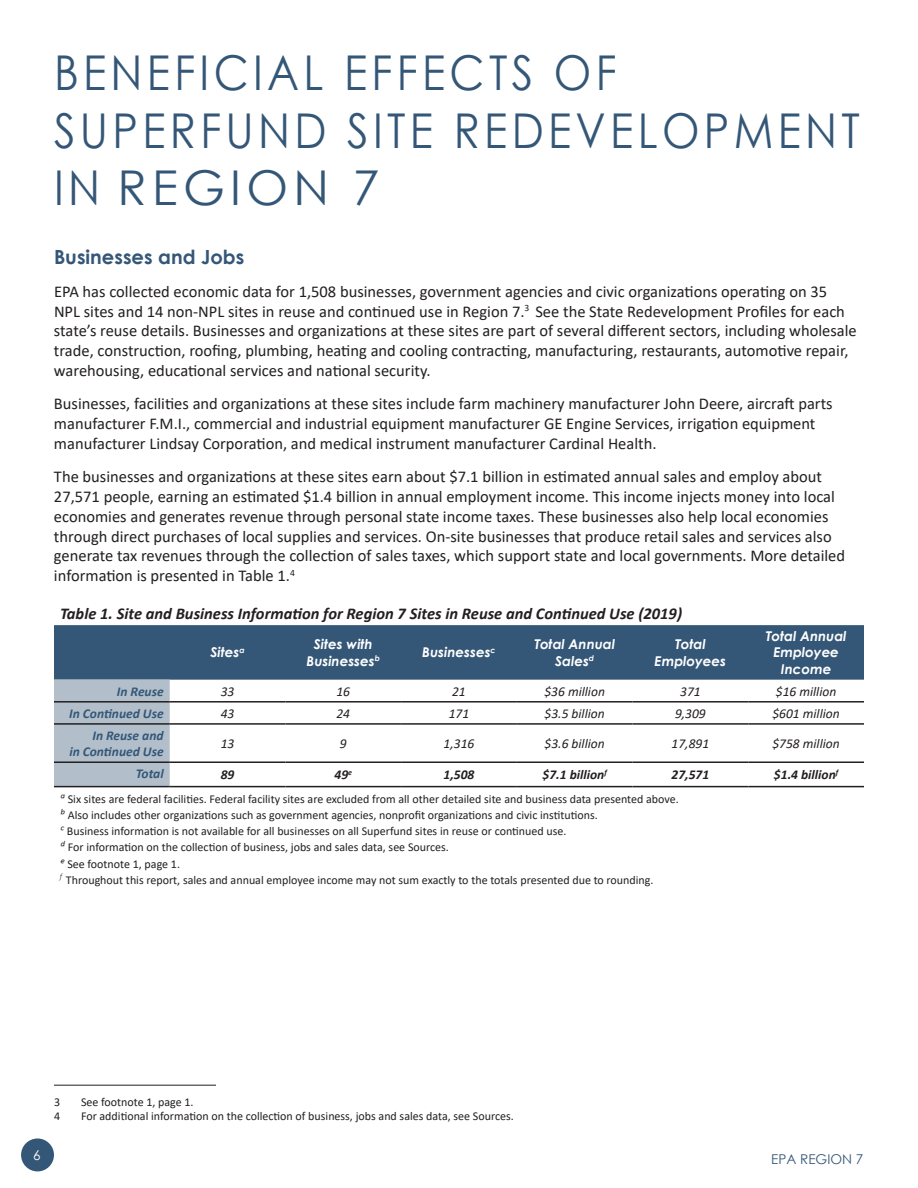
<style>
.page{position:relative;width:918px;height:1188px;background:#fff}
.page>*{position:absolute;margin:0;border:0;box-sizing:border-box;transform-origin:0 0}
.t1{font:48px/57.6px "Century Gothic";letter-spacing:.1em;color:#355777;scale:.9 1}
.t2{font:700 19.5px "Century Gothic";color:#355777}
.t3{font:16.5px/19.8px "Calibri";color:#231f20}
.t4{font:italic 700 16.5px "Calibri";color:#231f20}
.t5{font:italic 13.5px "Calibri";color:#231f20}
.t6{font:italic 700 13.5px/16.2px "Century Gothic";color:#fff;text-align:center}
.t7{font:italic 700 13.5px/16.2px "Calibri";color:#355777;text-align:right}
.t8{font:italic 700 13.5px "Calibri";color:#231f20}
.t9{font:13.5px "Century Gothic";color:#355777}
.t10{font:13.5px "Century Gothic";color:#fff}
.Footnotes{font:12px "Calibri";color:#231f20}
.s1{font-weight:300;font-style:italic;font-size:13.5px}
</style>
<div class="page">
<div style="left:21px;top:1139px;width:33px;height:32px;background:#355777;border-radius:50%"></div>
<div style="left:54px;top:625px;width:810px;height:55px;background:#355777"></div>
<div style="left:54px;top:680px;width:116px;height:106px;background:#b2bfcb"></div>
<hr style="left:54px;top:701px;width:116px;height:2px;background:#231f20">
<hr style="left:170px;top:701px;width:115px;height:2px;background:#231f20">
<hr style="left:285px;top:701px;width:116px;height:2px;background:#231f20">
<hr style="left:401px;top:701px;width:116px;height:2px;background:#231f20">
<hr style="left:517px;top:701px;width:116px;height:2px;background:#231f20">
<hr style="left:633px;top:701px;width:115px;height:2px;background:#231f20">
<hr style="left:748px;top:701px;width:116px;height:2px;background:#231f20">
<hr style="left:54px;top:723px;width:116px;height:2px;background:#231f20">
<hr style="left:170px;top:723px;width:115px;height:2px;background:#231f20">
<hr style="left:285px;top:723px;width:116px;height:2px;background:#231f20">
<hr style="left:401px;top:723px;width:116px;height:2px;background:#231f20">
<hr style="left:517px;top:723px;width:116px;height:2px;background:#231f20">
<hr style="left:633px;top:723px;width:115px;height:2px;background:#231f20">
<hr style="left:748px;top:723px;width:116px;height:2px;background:#231f20">
<hr style="left:54px;top:761px;width:116px;height:2px;background:#231f20">
<hr style="left:170px;top:761px;width:115px;height:2px;background:#231f20">
<hr style="left:285px;top:761px;width:116px;height:2px;background:#231f20">
<hr style="left:401px;top:761px;width:116px;height:2px;background:#231f20">
<hr style="left:517px;top:761px;width:116px;height:2px;background:#231f20">
<hr style="left:633px;top:761px;width:115px;height:2px;background:#231f20">
<hr style="left:748px;top:761px;width:116px;height:2px;background:#231f20">
<hr style="left:54px;top:786px;width:116px;height:1px;background:#231f20">
<hr style="left:170px;top:786px;width:115px;height:1px;background:#231f20">
<hr style="left:285px;top:786px;width:116px;height:1px;background:#231f20">
<hr style="left:401px;top:786px;width:116px;height:1px;background:#231f20">
<hr style="left:517px;top:786px;width:116px;height:1px;background:#231f20">
<hr style="left:633px;top:786px;width:115px;height:1px;background:#231f20">
<hr style="left:748px;top:786px;width:116px;height:1px;background:#231f20">
<hr style="left:54px;top:1085px;width:162px;height:1px;background:#231f20">
<p class="t1" style="left:54px;top:43px;width:627px">BENEFICIAL EFFECTS OF</p>
<p class="t1" style="left:54px;top:101px;width:897px">SUPERFUND SITE REDEVELOPMENT<br>IN REGION 7</p>
<p class="t2" style="left:54px;top:242px;width:192px">Businesses and Jobs</p>
<p class="t3" style="left:54px;top:281px;width:804px">EPA has collected economic data for 1,508 businesses, government agencies and civic organizations operating on 35<br>NPL sites and 14 non-NPL sites in reuse and continued use in Region 7.<sup>3</sup> See the State Redevelopment Profiles for each state’s reuse details. Businesses and organizations at these sites are part of several different sectors, including wholesale trade, construction, roofing, plumbing, heating and cooling contracting, manufacturing, restaurants, automotive repair, warehousing, educational services and national security.</p>
<p class="t3" style="left:54px;top:394px;width:780px">Businesses, facilities and organizations at these sites include farm machinery manufacturer John Deere, aircraft parts manufacturer F.M.I., commercial and industrial equipment manufacturer GE Engine Services, irrigation equipment manufacturer Lindsay Corporation, and medical instrument manufacturer Cardinal Health.</p>
<p class="t3" style="left:54px;top:466px;width:793px">The businesses and organizations at these sites earn about $7.1 billion in estimated annual sales and employ about 27,571 people, earning an estimated $1.4 billion in annual employment income. This income injects money into local economies and generates revenue through personal state income taxes. These businesses also help local economies through direct purchases of local supplies and services. On-site businesses that produce retail sales and services also generate tax revenues through the collection of sales taxes, which support state and local governments. More detailed information is presented in Table 1.<sup>4</sup></p>
<p class="t4" style="left:60px;top:602px;width:624px">Table 1. Site and Business Information for Region 7 Sites in Reuse and Continued Use (2019)</p>
<p class="t6" style="left:211px;top:644px;width:36px">Sites<sup>a</sup></p>
<p class="t6" style="left:307px;top:636px;width:75px">Sites with<br>Businesses<sup>b</sup></p>
<p class="t6" style="left:422px;top:644px;width:75px">Businesses<sup>c</sup></p>
<p class="t6" style="left:534px;top:636px;width:82px">Total Annual<br>Sales<sup>d</sup></p>
<p class="t6" style="left:655px;top:636px;width:73px">Total<br>Employees</p>
<p class="t6" style="left:766px;top:628px;width:82px">Total Annual<br>Employee<br>Income</p>
<p class="t7" style="left:117px;top:683px;width:48px">In Reuse</p>
<p class="t5" style="left:221px;top:682px;width:15px">33</p>
<p class="t5" style="left:336px;top:682px;width:15px">16</p>
<p class="t5" style="left:452px;top:682px;width:15px">21</p>
<p class="t5" style="left:544px;top:682px;width:62px">$36 million</p>
<p class="t5" style="left:680px;top:682px;width:22px">371</p>
<p class="t5" style="left:776px;top:682px;width:62px">$16 million</p>
<p class="t7" style="left:69px;top:705px;width:96px">In Continued Use</p>
<p class="t5" style="left:221px;top:704px;width:15px">43</p>
<p class="t5" style="left:336px;top:704px;width:15px">24</p>
<p class="t5" style="left:449px;top:704px;width:22px">171</p>
<p class="t5" style="left:545px;top:704px;width:62px">$3.5 billion</p>
<p class="t5" style="left:675px;top:704px;width:32px">9,309</p>
<p class="t5" style="left:772px;top:704px;width:69px">$601 million</p>
<p class="t7" style="left:69px;top:727px;width:96px">In Reuse and<br>in Continued Use</p>
<p class="t5" style="left:221px;top:734px;width:15px">13</p>
<p class="t5" style="left:340px;top:734px;width:8px">9</p>
<p class="t5" style="left:444px;top:734px;width:32px">1,316</p>
<p class="t5" style="left:545px;top:734px;width:62px">$3.6 billion</p>
<p class="t5" style="left:672px;top:734px;width:39px">17,891</p>
<p class="t5" style="left:772px;top:734px;width:69px">$758 million</p>
<p class="t7" style="left:136px;top:765px;width:29px">Total</p>
<p class="t8" style="left:221px;top:765px;width:15px">89</p>
<p class="t8" style="left:334px;top:765px;width:19px">49<sup>e</sup></p>
<p class="t8" style="left:444px;top:765px;width:32px">1,508</p>
<p class="t8" style="left:543px;top:765px;width:66px">$7.1 billion<sup>f</sup></p>
<p class="t8" style="left:672px;top:765px;width:39px">27,571</p>
<p class="t8" style="left:774px;top:765px;width:66px">$1.4 billion<sup>f</sup></p>
<p class="Footnotes" style="left:60px;top:790px;width:620px"><span class="s1">a</span> Six sites are federal facilities. Federal facility sites are excluded from all other detailed site and business data presented above.</p>
<p class="Footnotes" style="left:60px;top:807px;width:539px"><span class="s1">b</span> Also includes other organizations such as government agencies, nonprofit organizations and civic institutions.</p>
<p class="Footnotes" style="left:60px;top:823px;width:508px"><span class="s1">c</span> Business information is not available for all businesses on all Superfund sites in reuse or continued use.</p>
<p class="Footnotes" style="left:60px;top:839px;width:390px"><span class="s1">d</span> For information on the collection of business, jobs and sales data, see Sources.</p>
<p class="Footnotes" style="left:60px;top:855px;width:122px"><span class="s1">e</span> See footnote 1, page 1.</p>
<p class="Footnotes" style="left:60px;top:871px;width:595px"><sup>f</sup> Throughout this report, sales and annual employee income may not sum exactly to the totals presented due to rounding.</p>
<p class="Footnotes" style="left:54px;top:1093px;width:8px">3</p>
<p class="Footnotes" style="left:81px;top:1093px;width:114px">See footnote 1, page 1.</p>
<p class="Footnotes" style="left:54px;top:1108px;width:8px">4</p>
<p class="Footnotes" style="left:81px;top:1108px;width:434px">For additional information on the collection of business, jobs and sales data, see Sources.</p>
<p class="t10" style="left:33px;top:1146px;width:9px">6</p>
<p class="t9" style="left:771px;top:1149px;width:94px">EPA REGION 7</p>
</div>
